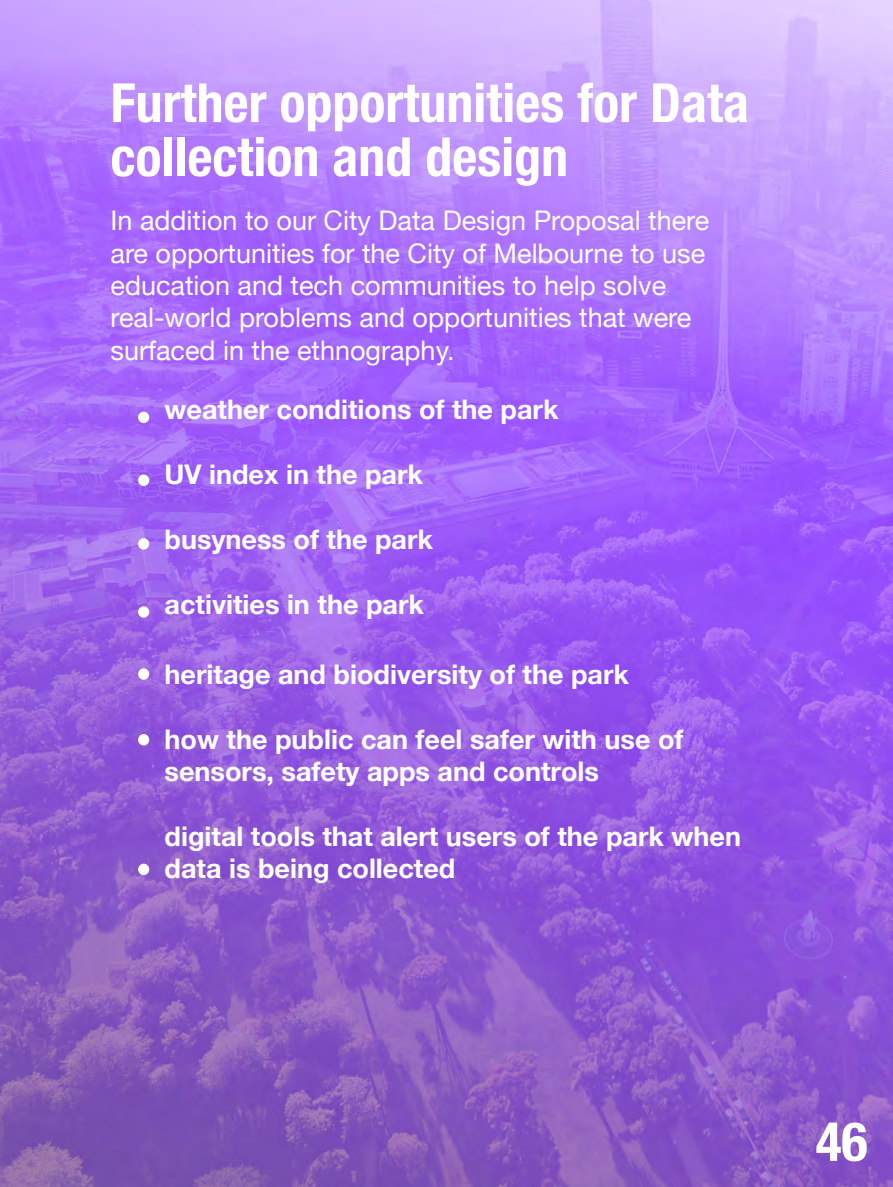
<style>
.page{position:relative;width:893px;height:1187px;background:#fff}
.page>*{position:absolute;margin:0;border:0;box-sizing:border-box;transform-origin:0 0}
.t1{font:700 condensed 54px/54px "Helvetica Neue";color:#fff}
.t2{font:27px/32.4px "Helvetica Neue";color:#fff}
.t3{font:700 27px/32.4px "Helvetica Neue";color:#fff}
.t4{font:700 27px/32.4px "Helvetica Neue";color:#fff}
.s1{font-style:inherit}
</style>
<div class="page">
<img style="left:0;top:0;width:893px;height:1186px">
<div style="left:138px;top:411px;width:11px;height:12px;background:#fff;border-radius:50%"></div>
<div style="left:138px;top:474px;width:11px;height:12px;background:#fff;border-radius:50%"></div>
<div style="left:138px;top:538px;width:11px;height:11px;background:#fff;border-radius:50%"></div>
<div style="left:138px;top:606px;width:11px;height:11px;background:#fff;border-radius:50%"></div>
<div style="left:138px;top:668px;width:11px;height:11px;background:#fff;border-radius:50%"></div>
<div style="left:138px;top:733px;width:11px;height:12px;background:#fff;border-radius:50%"></div>
<div style="left:138px;top:863px;width:11px;height:12px;background:#fff;border-radius:50%"></div>
<h1 class="t1" style="left:111px;top:72px;width:640px">Further opportunities for Data collection and design</h1>
<p class="t2" style="left:111px;top:206px;width:600px">In addition to our City Data Design Proposal there are opportunities for the City of Melbourne to use education and tech communities to help solve real-world problems and opportunities that were surfaced in the ethnography.</p>
<p class="t3" style="left:165px;top:394px;width:395px">weather conditions of the park</p>
<p class="t3" style="left:165px;top:459px;width:260px">UV index in the park</p>
<p class="t3" style="left:165px;top:524px;width:270px">busyness of the park</p>
<p class="t3" style="left:165px;top:588px;width:261px">activities in the park</p>
<p class="t3" style="left:165px;top:658px;width:466px">heritage and biodiversity of the park</p>
<p class="t4" style="left:165px;top:723px;width:520px"><span class="s1">how</span> the public can feel safer with use of <span class="s1">sensors</span>, <span class="s1">safety apps</span> and <span class="s1">controls</span></p>
<p class="t3" style="left:165px;top:820px;width:578px">digital tools that alert users of the park when data is being collected</p>
<h1 class="t1" style="left:816px;top:1110px;width:53px">46</h1>
</div>
